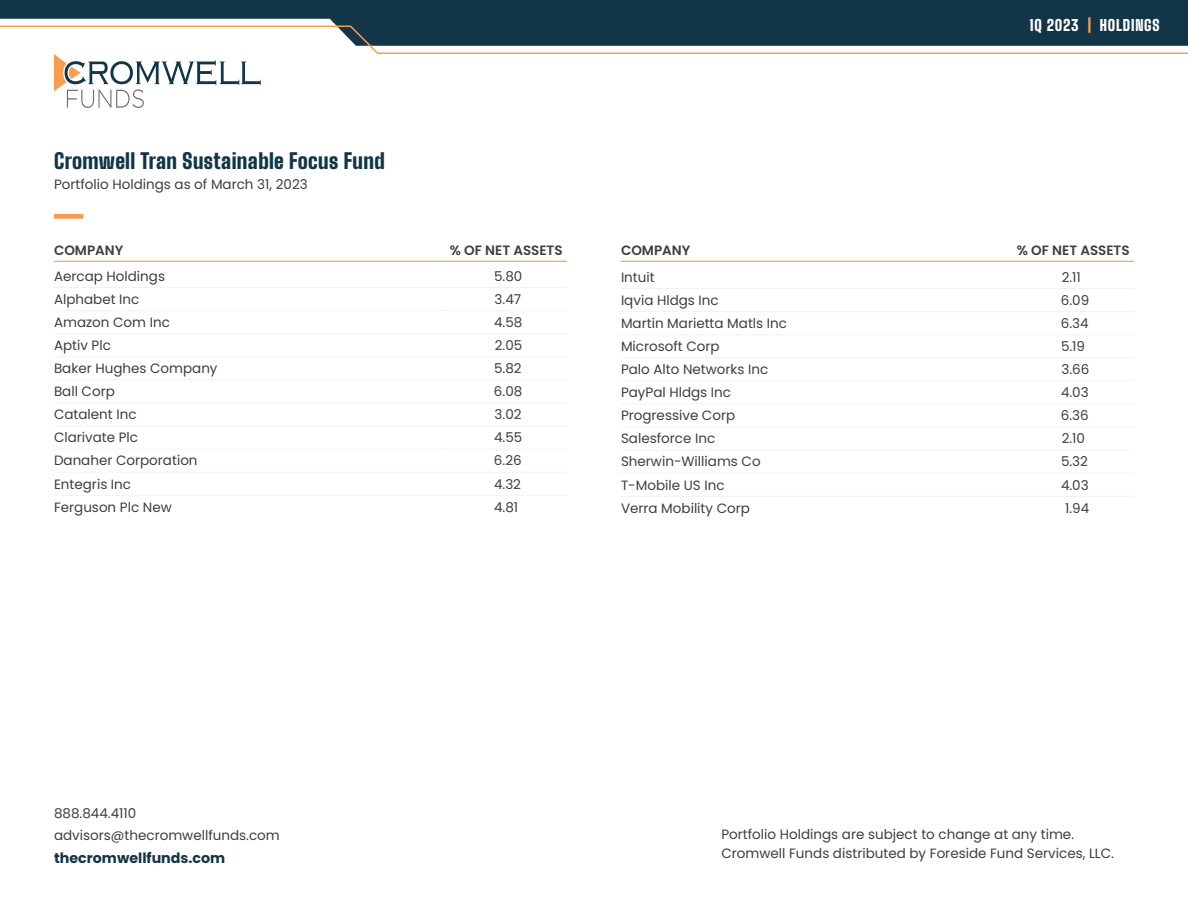
<style>
.page{position:relative;width:1188px;height:918px;background:#fff}
.page>*{position:absolute;margin:0;border:0;box-sizing:border-box;transform-origin:0 0}
.t1{font:900 21px "Big Shoulders Display";letter-spacing:.02em;color:#133548}
.t2{font:900 15px "Big Shoulders Display";letter-spacing:.05em;color:#fff}
.t3{font:700 14.25px "Poppins";color:#133548}
.Body{font:13.5px/19.5px "Poppins";color:#3e3e3f}
.t4{font:600 13.5px "Poppins";color:#3e3e3f}
.s1{color:#f89d4f}
</style>
<div class="page">
<svg style="left:0;top:0;width:1188px;height:25px;background:#234354"></svg>
<svg style="left:0;top:25px;width:1188px;height:83px"></svg>
<hr style="left:54px;top:261px;width:392px;height:1px;background:#f89d4f">
<hr style="left:446px;top:261px;width:121px;height:1px;background:#f89d4f">
<hr style="left:621px;top:261px;width:391px;height:1px;background:#f89d4f">
<hr style="left:1012px;top:261px;width:122px;height:1px;background:#f89d4f">
<div style="left:54px;top:214px;width:29px;height:5px;background:#f89d4f"></div>
<hr style="left:54px;top:287px;width:392px;height:1px;background:#f3f3ed">
<hr style="left:446px;top:287px;width:121px;height:1px;background:#f3f3ed">
<hr style="left:54px;top:310px;width:392px;height:1px;background:#f3f3ed">
<hr style="left:446px;top:310px;width:121px;height:1px;background:#f3f3ed">
<hr style="left:54px;top:333px;width:392px;height:1px;background:#f3f3ed">
<hr style="left:446px;top:333px;width:121px;height:1px;background:#f3f3ed">
<hr style="left:54px;top:356px;width:392px;height:1px;background:#f3f3ed">
<hr style="left:446px;top:356px;width:121px;height:1px;background:#f3f3ed">
<hr style="left:54px;top:403px;width:392px;height:1px;background:#f3f3ed">
<hr style="left:446px;top:403px;width:121px;height:1px;background:#f3f3ed">
<hr style="left:54px;top:426px;width:392px;height:1px;background:#f3f3ed">
<hr style="left:446px;top:426px;width:121px;height:1px;background:#f3f3ed">
<hr style="left:54px;top:449px;width:392px;height:1px;background:#f3f3ed">
<hr style="left:446px;top:449px;width:121px;height:1px;background:#f3f3ed">
<hr style="left:54px;top:379px;width:392px;height:1px;background:#f3f3ed">
<hr style="left:446px;top:379px;width:121px;height:1px;background:#f3f3ed">
<hr style="left:54px;top:472px;width:392px;height:1px;background:#f3f3ed">
<hr style="left:446px;top:472px;width:121px;height:1px;background:#f3f3ed">
<hr style="left:54px;top:495px;width:392px;height:1px;background:#f3f3ed">
<hr style="left:446px;top:495px;width:121px;height:1px;background:#f3f3ed">
<hr style="left:621px;top:311px;width:391px;height:1px;background:#f3f3ed">
<hr style="left:1012px;top:311px;width:122px;height:1px;background:#f3f3ed">
<hr style="left:621px;top:334px;width:391px;height:1px;background:#f3f3ed">
<hr style="left:1012px;top:334px;width:122px;height:1px;background:#f3f3ed">
<hr style="left:621px;top:357px;width:391px;height:1px;background:#f3f3ed">
<hr style="left:1012px;top:357px;width:122px;height:1px;background:#f3f3ed">
<hr style="left:621px;top:380px;width:391px;height:1px;background:#f3f3ed">
<hr style="left:1012px;top:380px;width:122px;height:1px;background:#f3f3ed">
<hr style="left:621px;top:404px;width:391px;height:1px;background:#f3f3ed">
<hr style="left:1012px;top:404px;width:122px;height:1px;background:#f3f3ed">
<hr style="left:621px;top:427px;width:391px;height:1px;background:#f3f3ed">
<hr style="left:1012px;top:427px;width:122px;height:1px;background:#f3f3ed">
<hr style="left:621px;top:450px;width:391px;height:1px;background:#f3f3ed">
<hr style="left:1012px;top:450px;width:122px;height:1px;background:#f3f3ed">
<hr style="left:621px;top:473px;width:391px;height:1px;background:#f3f3ed">
<hr style="left:1012px;top:473px;width:122px;height:1px;background:#f3f3ed">
<hr style="left:621px;top:496px;width:391px;height:1px;background:#f3f3ed">
<hr style="left:1012px;top:496px;width:122px;height:1px;background:#f3f3ed">
<hr style="left:621px;top:288px;width:391px;height:1px;background:#f3f3ed">
<hr style="left:1012px;top:288px;width:122px;height:1px;background:#f3f3ed">
<p class="t1" style="left:54px;top:147px;width:332px">Cromwell Tran Sustainable Focus Fund</p>
<p class="Body" style="left:54px;top:174px;width:255px">Portfolio Holdings as of March 31, 2023</p>
<p class="t2" style="left:1030px;top:15px;width:131px">1Q 2023 <span class="s1">|</span> HOLDINGS</p>
<p class="t4" style="left:54px;top:242px;width:71px">COMPANY</p>
<p class="t4" style="left:450px;top:242px;width:114px">% OF NET ASSETS</p>
<p class="t4" style="left:621px;top:242px;width:71px">COMPANY</p>
<p class="t4" style="left:1017px;top:242px;width:114px">% OF NET ASSETS</p>
<p class="Body" style="left:54px;top:266px;width:113px">Aercap Holdings</p>
<p class="Body" style="left:494px;top:266px;width:30px">5.80</p>
<p class="Body" style="left:54px;top:289px;width:87px">Alphabet Inc</p>
<p class="Body" style="left:495px;top:289px;width:28px">3.47</p>
<p class="Body" style="left:54px;top:313px;width:117px">Amazon Com Inc</p>
<p class="Body" style="left:494px;top:313px;width:30px">4.58</p>
<p class="Body" style="left:54px;top:336px;width:58px">Aptiv Plc</p>
<p class="Body" style="left:495px;top:336px;width:29px">2.05</p>
<p class="Body" style="left:54px;top:359px;width:165px">Baker Hughes Company</p>
<p class="Body" style="left:494px;top:359px;width:29px">5.82</p>
<p class="Body" style="left:54px;top:382px;width:62px">Ball Corp</p>
<p class="Body" style="left:494px;top:382px;width:30px">6.08</p>
<p class="Body" style="left:54px;top:405px;width:84px">Catalent Inc</p>
<p class="Body" style="left:495px;top:405px;width:29px">3.02</p>
<p class="Body" style="left:54px;top:428px;width:86px">Clarivate Plc</p>
<p class="Body" style="left:494px;top:428px;width:30px">4.55</p>
<p class="Body" style="left:54px;top:451px;width:145px">Danaher Corporation</p>
<p class="Body" style="left:494px;top:451px;width:29px">6.26</p>
<p class="Body" style="left:54px;top:474px;width:79px">Entegris Inc</p>
<p class="Body" style="left:494px;top:474px;width:29px">4.32</p>
<p class="Body" style="left:54px;top:497px;width:119px">Ferguson Plc New</p>
<p class="Body" style="left:494px;top:497px;width:26px">4.81</p>
<p class="Body" style="left:621px;top:267px;width:35px">Intuit</p>
<p class="Body" style="left:1062px;top:267px;width:21px">2.11</p>
<p class="Body" style="left:621px;top:290px;width:99px">Iqvia Hldgs Inc</p>
<p class="Body" style="left:1061px;top:290px;width:30px">6.09</p>
<p class="Body" style="left:621px;top:314px;width:168px">Martin Marietta Matls Inc</p>
<p class="Body" style="left:1061px;top:314px;width:29px">6.34</p>
<p class="Body" style="left:621px;top:337px;width:100px">Microsoft Corp</p>
<p class="Body" style="left:1061px;top:337px;width:26px">5.19</p>
<p class="Body" style="left:621px;top:360px;width:149px">Palo Alto Networks Inc</p>
<p class="Body" style="left:1062px;top:360px;width:29px">3.66</p>
<p class="Body" style="left:621px;top:383px;width:112px">PayPal Hldgs Inc</p>
<p class="Body" style="left:1061px;top:383px;width:29px">4.03</p>
<p class="Body" style="left:621px;top:406px;width:116px">Progressive Corp</p>
<p class="Body" style="left:1061px;top:406px;width:29px">6.36</p>
<p class="Body" style="left:621px;top:429px;width:96px">Salesforce Inc</p>
<p class="Body" style="left:1062px;top:429px;width:25px">2.10</p>
<p class="Body" style="left:621px;top:452px;width:141px">Sherwin-Williams Co</p>
<p class="Body" style="left:1061px;top:452px;width:29px">5.32</p>
<p class="Body" style="left:621px;top:475px;width:105px">T-Mobile US Inc</p>
<p class="Body" style="left:1061px;top:475px;width:29px">4.03</p>
<p class="Body" style="left:621px;top:498px;width:130px">Verra Mobility Corp</p>
<p class="Body" style="left:1065px;top:498px;width:26px">1.94</p>
<p class="Body" style="left:54px;top:802px;width:227px;line-height:22.4px">888.844.4110 advisors@thecromwellfunds.com</p>
<p class="t3" style="left:54px;top:849px;width:173px">thecromwellfunds.com</p>
<p class="Body" style="left:721px;top:824px;width:394px">Portfolio Holdings are subject to change at any time.<br>Cromwell Funds distributed by Foreside Fund Services, LLC.</p>
</div>
